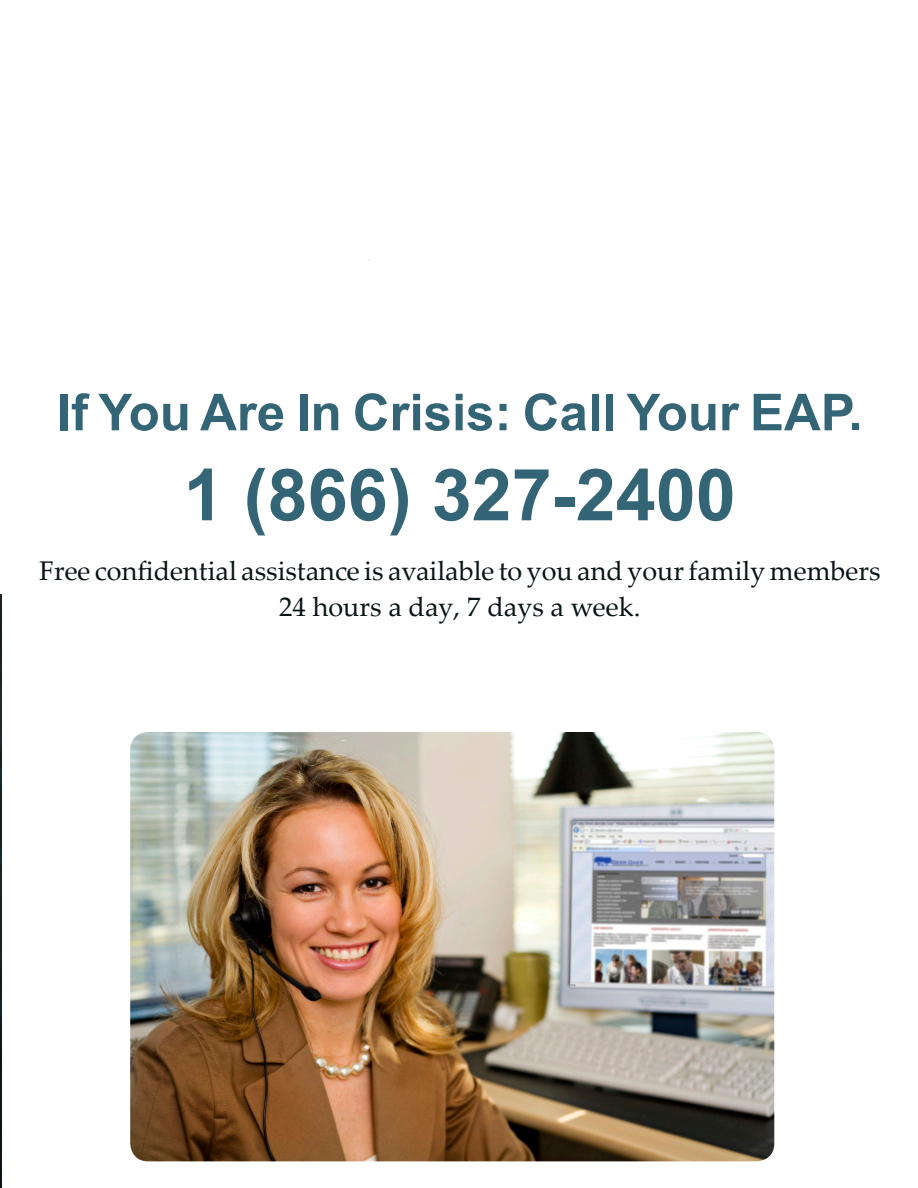
<style>
.page{position:relative;width:918px;height:1188px;background:#fff}
.page>*{position:absolute;margin:0;border:0;box-sizing:border-box;transform-origin:0 0}
.t1{font:700 72px "Arial";color:#346576}
.t2{font:700 51px "Arial";color:#346576}
.t3{font:27px/36px "Palatino Linotype";color:#091416;text-align:center}
</style>
<div class="page">
<img style="left:0;top:594px;width:1px;height:594px">
<img style="left:130px;top:732px;width:644px;height:429px">
<p class="t2" style="left:57px;top:378px;width:807px">If You Are In Crisis: Call Your EAP.</p>
<p class="t1" style="left:184px;top:447px;width:554px">1 (866) 327-2400</p>
<p class="t3" style="left:39px;top:552px;width:843px">Free confidential assistance is available to you and your family members<br>24 hours a day, 7 days a week.</p>
</div>
